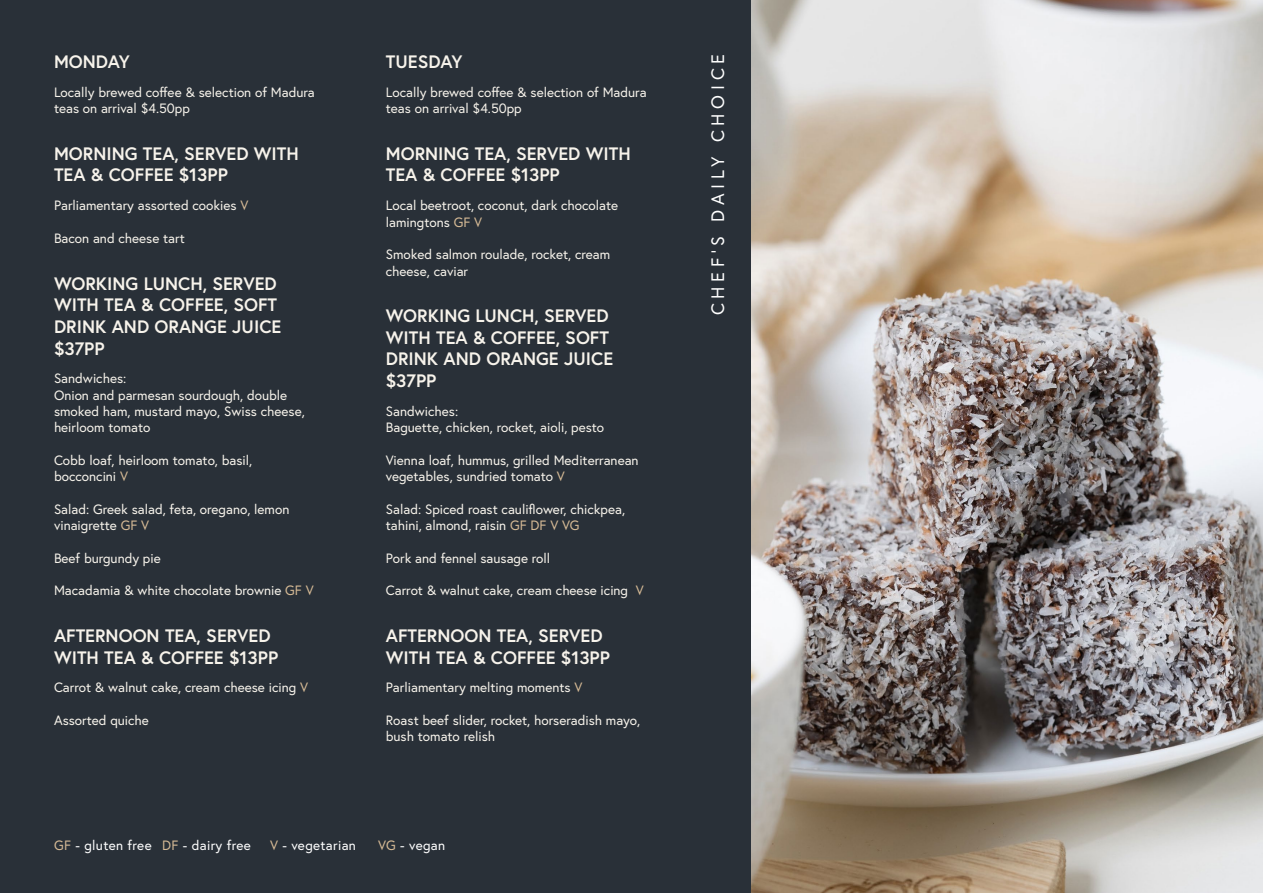
<style>
.page{position:relative;width:1263px;height:893px;background:#293038}
.page>*{position:absolute;margin:0;border:0;box-sizing:border-box;transform-origin:0 0}
.Menu_item_heading__White{font:700 18px/21.6px "Europa";color:#f7f3eb}
.t1{font:18px "Europa";letter-spacing:.26em;color:#fff}
.Menu_items__9pt__White{font:13.5px/16.2px "Europa";color:#f7f3eb}
.Paragraph_Style_1{font:13.5px "Europa";letter-spacing:.025em;color:#fff}
.s1{color:#d7bb96}
</style>
<div class="page">
<img style="left:752px;top:0;width:511px;height:893px">
<p class="Menu_item_heading__White" style="left:54px;top:50px;width:78px">MONDAY</p>
<p class="Menu_items__9pt__White" style="left:54px;top:84px;width:262px">Locally brewed coffee &amp; selection of Madura teas on arrival $4.50pp</p>
<p class="Menu_item_heading__White" style="left:54px;top:142px;width:246px">MORNING TEA, SERVED WITH<br>TEA &amp; COFFEE $13PP</p>
<p class="Menu_items__9pt__White" style="left:54px;top:197px;width:196px">Parliamentary assorted cookies <span class="s1">V</span></p>
<p class="Menu_items__9pt__White" style="left:54px;top:230px;width:132px">Bacon and cheese tart</p>
<p class="Menu_item_heading__White" style="left:54px;top:272px;width:229px">WORKING LUNCH, SERVED<br>WITH TEA &amp; COFFEE, SOFT<br>DRINK AND ORANGE JUICE $37PP</p>
<p class="Menu_items__9pt__White" style="left:54px;top:370px;width:252px">Sandwiches:<br>Onion and parmesan sourdough, double smoked ham, mustard mayo, Swiss cheese, heirloom tomato</p>
<p class="Menu_items__9pt__White" style="left:54px;top:452px;width:200px">Cobb loaf, heirloom tomato, basil, bocconcini <span class="s1">V</span></p>
<p class="Menu_items__9pt__White" style="left:54px;top:501px;width:237px">Salad: Greek salad, feta, oregano, lemon vinaigrette <span class="s1">GF V</span></p>
<p class="Menu_items__9pt__White" style="left:54px;top:549px;width:108px">Beef burgundy pie</p>
<p class="Menu_items__9pt__White" style="left:54px;top:582px;width:261px">Macadamia &amp; white chocolate brownie <span class="s1">GF V</span></p>
<p class="Menu_item_heading__White" style="left:54px;top:624px;width:226px">AFTERNOON TEA, SERVED<br>WITH TEA &amp; COFFEE $13PP</p>
<p class="Menu_items__9pt__White" style="left:54px;top:679px;width:255px">Carrot &amp; walnut cake, cream cheese icing <span class="s1">V</span></p>
<p class="Menu_items__9pt__White" style="left:54px;top:712px;width:96px">Assorted quiche</p>
<p class="Menu_item_heading__White" style="left:386px;top:50px;width:78px">TUESDAY</p>
<p class="Menu_items__9pt__White" style="left:386px;top:84px;width:262px">Locally brewed coffee &amp; selection of Madura teas on arrival $4.50pp</p>
<p class="Menu_item_heading__White" style="left:386px;top:142px;width:246px">MORNING TEA, SERVED WITH<br>TEA &amp; COFFEE $13PP</p>
<p class="Menu_items__9pt__White" style="left:386px;top:197px;width:234px">Local beetroot, coconut, dark chocolate lamingtons <span class="s1">GF V</span></p>
<p class="Menu_items__9pt__White" style="left:386px;top:246px;width:226px">Smoked salmon roulade, rocket, cream cheese, caviar</p>
<p class="Menu_item_heading__White" style="left:386px;top:304px;width:229px">WORKING LUNCH, SERVED<br>WITH TEA &amp; COFFEE, SOFT<br>DRINK AND ORANGE JUICE $37PP</p>
<p class="Menu_items__9pt__White" style="left:386px;top:403px;width:220px">Sandwiches:<br>Baguette, chicken, rocket, aioli, pesto</p>
<p class="Menu_items__9pt__White" style="left:386px;top:452px;width:254px">Vienna loaf, hummus, grilled Mediterranean vegetables, sundried tomato <span class="s1">V</span></p>
<p class="Menu_items__9pt__White" style="left:386px;top:501px;width:241px">Salad: Spiced roast cauliflower, chickpea, tahini, almond, raisin <span class="s1">GF DF V VG</span></p>
<p class="Menu_items__9pt__White" style="left:386px;top:549px;width:166px">Pork and fennel sausage roll</p>
<p class="Menu_items__9pt__White" style="left:386px;top:582px;width:259px">Carrot &amp; walnut cake, cream cheese icing <span class="s1">V</span></p>
<p class="Menu_item_heading__White" style="left:386px;top:624px;width:226px">AFTERNOON TEA, SERVED<br>WITH TEA &amp; COFFEE $13PP</p>
<p class="Menu_items__9pt__White" style="left:386px;top:679px;width:198px">Parliamentary melting moments <span class="s1">V</span></p>
<p class="Menu_items__9pt__White" style="left:386px;top:712px;width:256px">Roast beef slider, rocket, horseradish mayo, bush tomato relish</p>
<p class="Paragraph_Style_1" style="left:54px;top:836px;width:198px"><span class="s1">GF</span> - gluten free <span class="s1">DF</span> - dairy free</p>
<p class="Paragraph_Style_1" style="left:270px;top:836px;width:87px"><span class="s1">V</span> - vegetarian</p>
<p class="Paragraph_Style_1" style="left:378px;top:836px;width:69px"><span class="s1">VG</span> - vegan</p>
<p class="t1" style="left:706px;top:315px;width:263px;rotate:-90deg">CHEF’S DAILY CHOICE</p>
</div>
